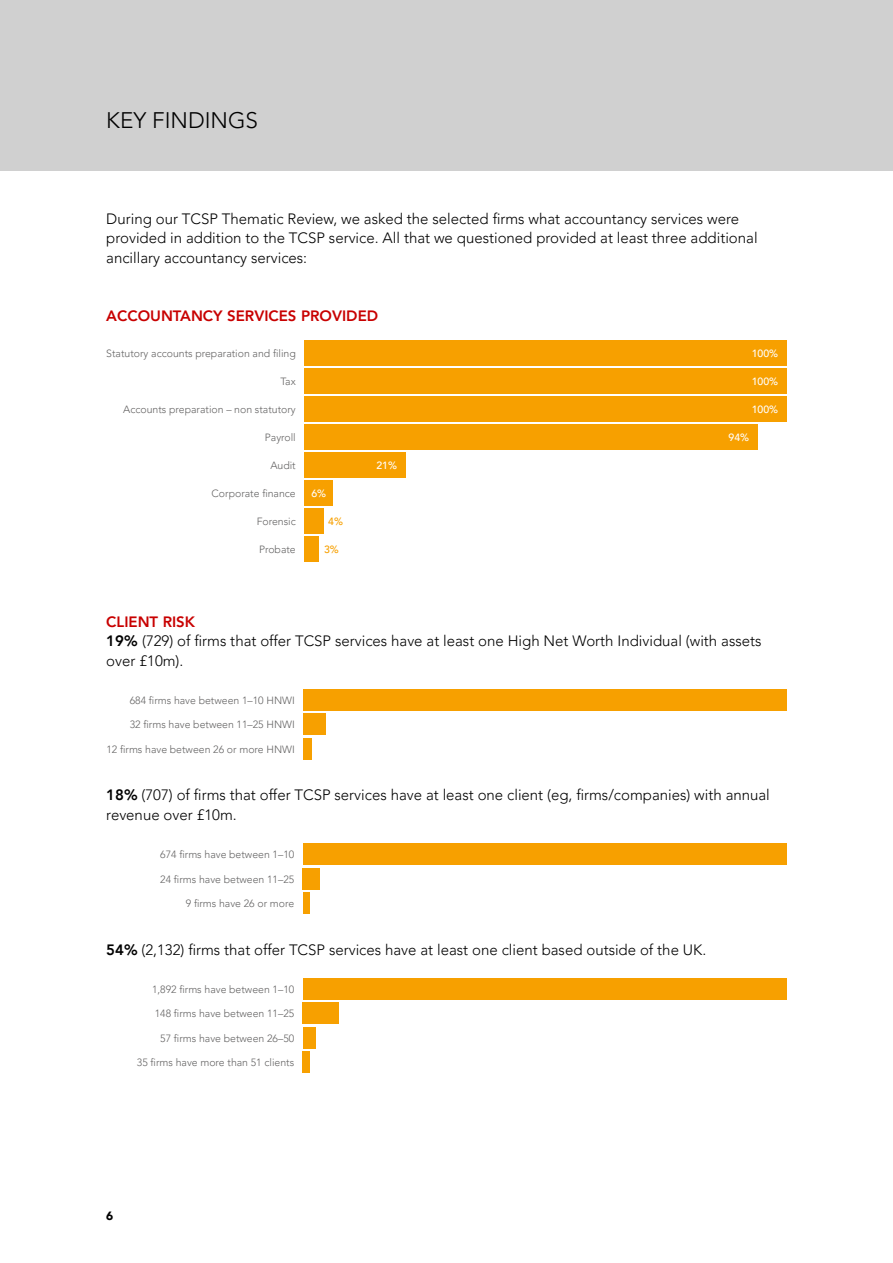
<style>
.page{position:relative;width:893px;height:1263px;background:#fff}
.page>*{position:absolute;margin:0;border:0;box-sizing:border-box;transform-origin:0 0}
.t1{font:300 22.5px "Avenir LT Pro";color:#000}
.t2{font:300 15px/19.5px "Avenir LT Pro";color:#000}
.t3{font:800 15px "Avenir LT Pro";color:#c80000}
.t4{font:900 12px "Avenir LT Pro";color:#000}
.t5{font:300 10.5px "Avenir LT Pro";color:#646363}
.t6{font:500 10.5px "Avenir LT Pro";color:#fff}
.t7{font:500 10.5px "Avenir LT Pro";color:#f7a000}
.s1{font-weight:800;color:#c80000}
.s2{font-weight:800}
</style>
<div class="page">
<div style="left:0;top:0;width:893px;height:170px;background:#d0d0d0"></div>
<div style="left:304px;top:536px;width:15px;height:25px;background:#f7a000"></div>
<div style="left:304px;top:508px;width:20px;height:25px;background:#f7a000"></div>
<div style="left:304px;top:480px;width:29px;height:25px;background:#f7a000"></div>
<div style="left:304px;top:452px;width:102px;height:26px;background:#f7a000"></div>
<div style="left:304px;top:425px;width:454px;height:25px;background:#f7a000"></div>
<div style="left:304px;top:397px;width:483px;height:25px;background:#f7a000"></div>
<div style="left:304px;top:369px;width:483px;height:25px;background:#f7a000"></div>
<div style="left:304px;top:341px;width:483px;height:25px;background:#f7a000"></div>
<div style="left:303px;top:738px;width:9px;height:21px;background:#f7a000"></div>
<div style="left:303px;top:714px;width:23px;height:21px;background:#f7a000"></div>
<div style="left:303px;top:689px;width:484px;height:22px;background:#f7a000"></div>
<div style="left:303px;top:892px;width:6px;height:22px;background:#f7a000"></div>
<div style="left:303px;top:868px;width:17px;height:21px;background:#f7a000"></div>
<div style="left:303px;top:843px;width:484px;height:22px;background:#f7a000"></div>
<div style="left:303px;top:1051px;width:7px;height:22px;background:#f7a000"></div>
<div style="left:303px;top:1027px;width:13px;height:21px;background:#f7a000"></div>
<div style="left:303px;top:1003px;width:36px;height:21px;background:#f7a000"></div>
<div style="left:303px;top:978px;width:484px;height:21px;background:#f7a000"></div>
<h1 class="t1" style="left:106px;top:106px;width:153px">KEY FINDINGS</h1>
<p class="t2" style="left:106px;top:209px;width:653px">During our TCSP Thematic Review, we asked the selected firms what accountancy services were provided in addition to the TCSP service. All that we questioned provided at least three additional ancillary accountancy services:</p>
<p class="t3" style="left:106px;top:307px;width:273px">ACCOUNTANCY SERVICES PROVIDED</p>
<p class="t5" style="left:106px;top:348px;width:191px">Statutory accounts preparation and filing</p>
<p class="t5" style="left:280px;top:375px;width:17px">Tax</p>
<p class="t5" style="left:123px;top:403px;width:174px">Accounts preparation – non statutory</p>
<p class="t5" style="left:265px;top:431px;width:32px">Payroll</p>
<p class="t5" style="left:270px;top:459px;width:27px">Audit</p>
<p class="t5" style="left:212px;top:487px;width:86px">Corporate finance</p>
<p class="t5" style="left:257px;top:515px;width:41px">Forensic</p>
<p class="t5" style="left:259px;top:543px;width:38px">Probate</p>
<p class="t6" style="left:376px;top:459px;width:22px">21%</p>
<p class="t6" style="left:311px;top:487px;width:16px">6%</p>
<p class="t7" style="left:328px;top:515px;width:16px">4%</p>
<p class="t7" style="left:324px;top:543px;width:16px">3%</p>
<p class="t6" style="left:752px;top:348px;width:28px">100%</p>
<p class="t6" style="left:752px;top:375px;width:28px">100%</p>
<p class="t6" style="left:752px;top:403px;width:28px">100%</p>
<p class="t6" style="left:729px;top:431px;width:22px">94%</p>
<p class="t2" style="left:106px;top:612px;width:657px"><span class="s1">CLIENT RISK<br></span><span class="s2">19%</span> (729) of firms that offer TCSP services have at least one High Net Worth Individual (with assets over £10m).</p>
<p class="t5" style="left:130px;top:694px;width:167px">684 firms have between 1–10 HNWI</p>
<p class="t5" style="left:130px;top:719px;width:167px">32 firms have between 11–25 HNWI</p>
<p class="t5" style="left:106px;top:743px;width:190px">12 firms have between 26 or more HNWI</p>
<p class="t2" style="left:106px;top:785px;width:665px"><span class="s2">18%</span> (707) of firms that offer TCSP services have at least one client (eg, firms/companies) with annual revenue over £10m.</p>
<p class="t5" style="left:160px;top:848px;width:135px">674 firms have between 1–10</p>
<p class="t5" style="left:160px;top:873px;width:135px">24 firms have between 11–25</p>
<p class="t5" style="left:186px;top:897px;width:110px">9 firms have 26 or more</p>
<p class="t2" style="left:106px;top:940px;width:601px"><span class="s2">54%</span> (2,132) firms that offer TCSP services have at least one client based outside of the UK.</p>
<p class="t5" style="left:152px;top:983px;width:144px">1,892 firms have between 1–10</p>
<p class="t5" style="left:155px;top:1007px;width:141px">148 firms have between 11–25</p>
<p class="t5" style="left:160px;top:1032px;width:135px">57 firms have between 26–50</p>
<p class="t5" style="left:137px;top:1056px;width:159px">35 firms have more than 51 clients</p>
<p class="t4" style="left:106px;top:1209px;width:9px">6</p>
</div>
